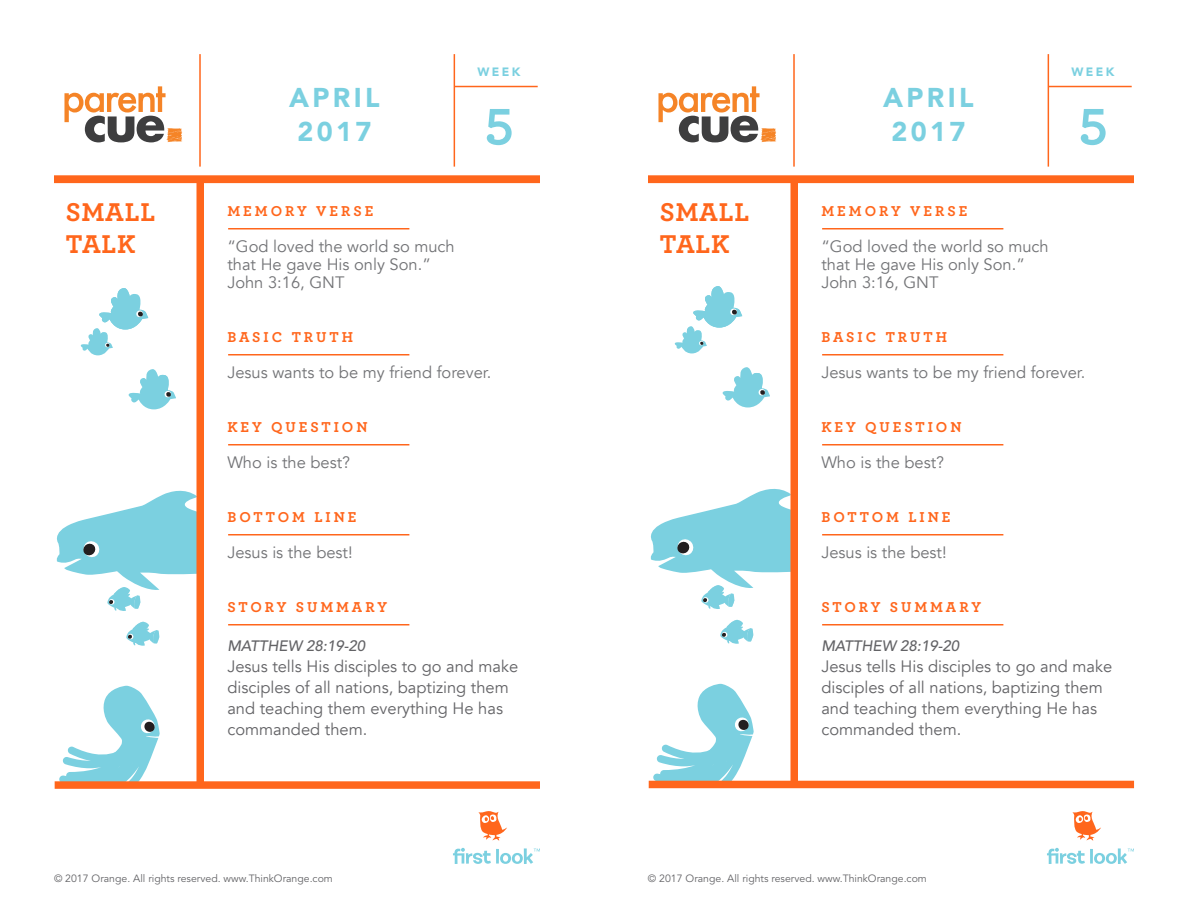
<style>
.page{position:relative;width:1188px;height:918px;background:#fff}
.page>*{position:absolute;margin:0;border:0;box-sizing:border-box;transform-origin:0 0}
.t1{font:700 54px "Archer Pro";color:#7bd0e0}
.t2{font:700 27px/31.5px "Archer Pro";letter-spacing:.03em;color:#ff661c}
.t3{font:900 27px/34.5px "Avenir LT Std";letter-spacing:.125em;color:#7bd0e0;text-align:center}
.t4{font:16.5px/18px "Avenir";color:#727376}
.t5{font:16.5px/21px "Avenir";color:#636366}
.t6{font:700 15px "Archer Pro";letter-spacing:.2em;color:#ff661c}
.t7{font:italic 500 15px "Avenir LT Std";color:#636366}
.t8{font:900 12px "Avenir LT Std";letter-spacing:.2em;color:#7bd0e0}
.t9{font:10.5px "Avenir LT Std";color:#636366}
</style>
<div class="page">
<svg style="left:128px;top:369px;width:48px;height:40px"></svg>
<svg style="left:80px;top:288px;width:68px;height:67px"></svg>
<svg style="left:126px;top:622px;width:33px;height:24px"></svg>
<svg style="left:59px;top:686px;width:101px;height:95px"></svg>
<svg style="left:56px;top:490px;width:140px;height:121px"></svg>
<svg style="left:722px;top:367px;width:48px;height:40px"></svg>
<svg style="left:674px;top:286px;width:68px;height:67px"></svg>
<svg style="left:720px;top:620px;width:33px;height:24px"></svg>
<svg style="left:653px;top:684px;width:101px;height:97px"></svg>
<svg style="left:650px;top:488px;width:140px;height:121px"></svg>
<hr style="left:822px;top:228px;width:181px;height:2px;background:#ff661c">
<hr style="left:822px;top:354px;width:181px;height:2px;background:#ff661c">
<hr style="left:822px;top:444px;width:181px;height:2px;background:#ff661c">
<hr style="left:822px;top:534px;width:181px;height:2px;background:#ff661c">
<hr style="left:822px;top:624px;width:181px;height:2px;background:#ff661c">
<svg style="left:658px;top:86px;width:118px;height:56px"></svg>
<hr style="left:793px;top:54px;width:2px;height:113px;background:#ff661c">
<hr style="left:1048px;top:54px;width:1px;height:113px;background:#ff661c">
<hr style="left:1048px;top:86px;width:84px;height:1px;background:#ff661c">
<svg style="left:1072px;top:811px;width:29px;height:30px"></svg>
<svg style="left:1047px;top:848px;width:87px;height:16px"></svg>
<div style="left:790px;top:179px;width:8px;height:608px;background:#ff661c"></div>
<div style="left:648px;top:176px;width:486px;height:7px;background:#ff661c"></div>
<hr style="left:228px;top:228px;width:181px;height:2px;background:#ff661c">
<hr style="left:228px;top:354px;width:181px;height:2px;background:#ff661c">
<hr style="left:228px;top:444px;width:181px;height:2px;background:#ff661c">
<hr style="left:228px;top:534px;width:181px;height:2px;background:#ff661c">
<hr style="left:228px;top:624px;width:181px;height:2px;background:#ff661c">
<svg style="left:64px;top:86px;width:118px;height:56px"></svg>
<hr style="left:199px;top:54px;width:2px;height:113px;background:#ff661c">
<hr style="left:454px;top:54px;width:1px;height:113px;background:#ff661c">
<hr style="left:454px;top:86px;width:84px;height:1px;background:#ff661c">
<svg style="left:478px;top:811px;width:29px;height:30px"></svg>
<svg style="left:453px;top:848px;width:87px;height:16px"></svg>
<div style="left:196px;top:179px;width:8px;height:604px;background:#ff661c"></div>
<div style="left:54px;top:176px;width:486px;height:7px;background:#ff661c"></div>
<div style="left:55px;top:781px;width:485px;height:8px;background:#ff661c"></div>
<div style="left:649px;top:781px;width:485px;height:7px;background:#ff661c"></div>
<h2 class="t2" style="left:66px;top:195px;width:91px">SMALL<br>TALK</h2>
<h2 class="t3" style="left:289px;top:80px;width:92px">APRIL<br>2017</h2>
<p class="t8" style="left:477px;top:65px;width:44px">WEEK</p>
<h1 class="t1" style="left:484px;top:84px;width:31px">5</h1>
<p class="t6" style="left:227px;top:199px;width:148px">MEMORY VERSE</p>
<p class="t4" style="left:227px;top:238px;width:229px">“God loved the world so much that He gave His only Son.”<br>John 3:16, GNT</p>
<p class="t6" style="left:227px;top:325px;width:127px">BASIC TRUTH</p>
<p class="t4" style="left:227px;top:364px;width:266px">Jesus wants to be my friend forever.</p>
<p class="t6" style="left:227px;top:415px;width:142px">KEY QUESTION</p>
<p class="t4" style="left:227px;top:454px;width:124px">Who is the best?</p>
<p class="t6" style="left:227px;top:505px;width:131px">BOTTOM LINE</p>
<p class="t4" style="left:227px;top:544px;width:127px">Jesus is the best!</p>
<p class="t6" style="left:227px;top:595px;width:161px">STORY SUMMARY</p>
<p class="t7" style="left:227px;top:637px;width:139px">MATTHEW 28:19-20</p>
<p class="t5" style="left:227px;top:656px;width:292px">Jesus tells His disciples to go and make disciples of all nations, baptizing them and teaching them everything He has commanded them.</p>
<h2 class="t2" style="left:660px;top:195px;width:91px">SMALL<br>TALK</h2>
<h2 class="t3" style="left:883px;top:80px;width:92px">APRIL<br>2017</h2>
<p class="t8" style="left:1071px;top:65px;width:44px">WEEK</p>
<h1 class="t1" style="left:1078px;top:84px;width:31px">5</h1>
<p class="t6" style="left:821px;top:199px;width:148px">MEMORY VERSE</p>
<p class="t4" style="left:821px;top:238px;width:229px">“God loved the world so much that He gave His only Son.”<br>John 3:16, GNT</p>
<p class="t6" style="left:821px;top:325px;width:127px">BASIC TRUTH</p>
<p class="t4" style="left:821px;top:364px;width:266px">Jesus wants to be my friend forever.</p>
<p class="t6" style="left:821px;top:415px;width:142px">KEY QUESTION</p>
<p class="t4" style="left:821px;top:454px;width:124px">Who is the best?</p>
<p class="t6" style="left:821px;top:505px;width:131px">BOTTOM LINE</p>
<p class="t4" style="left:821px;top:544px;width:127px">Jesus is the best!</p>
<p class="t6" style="left:821px;top:595px;width:161px">STORY SUMMARY</p>
<p class="t7" style="left:821px;top:637px;width:139px">MATTHEW 28:19-20</p>
<p class="t5" style="left:821px;top:656px;width:292px">Jesus tells His disciples to go and make disciples of all nations, baptizing them and teaching them everything He has commanded them.</p>
<p class="t9" style="left:54px;top:872px;width:280px">© 2017 Orange. All rights reserved. www.ThinkOrange.com</p>
<p class="t9" style="left:648px;top:872px;width:280px">© 2017 Orange. All rights reserved. www.ThinkOrange.com</p>
</div>
